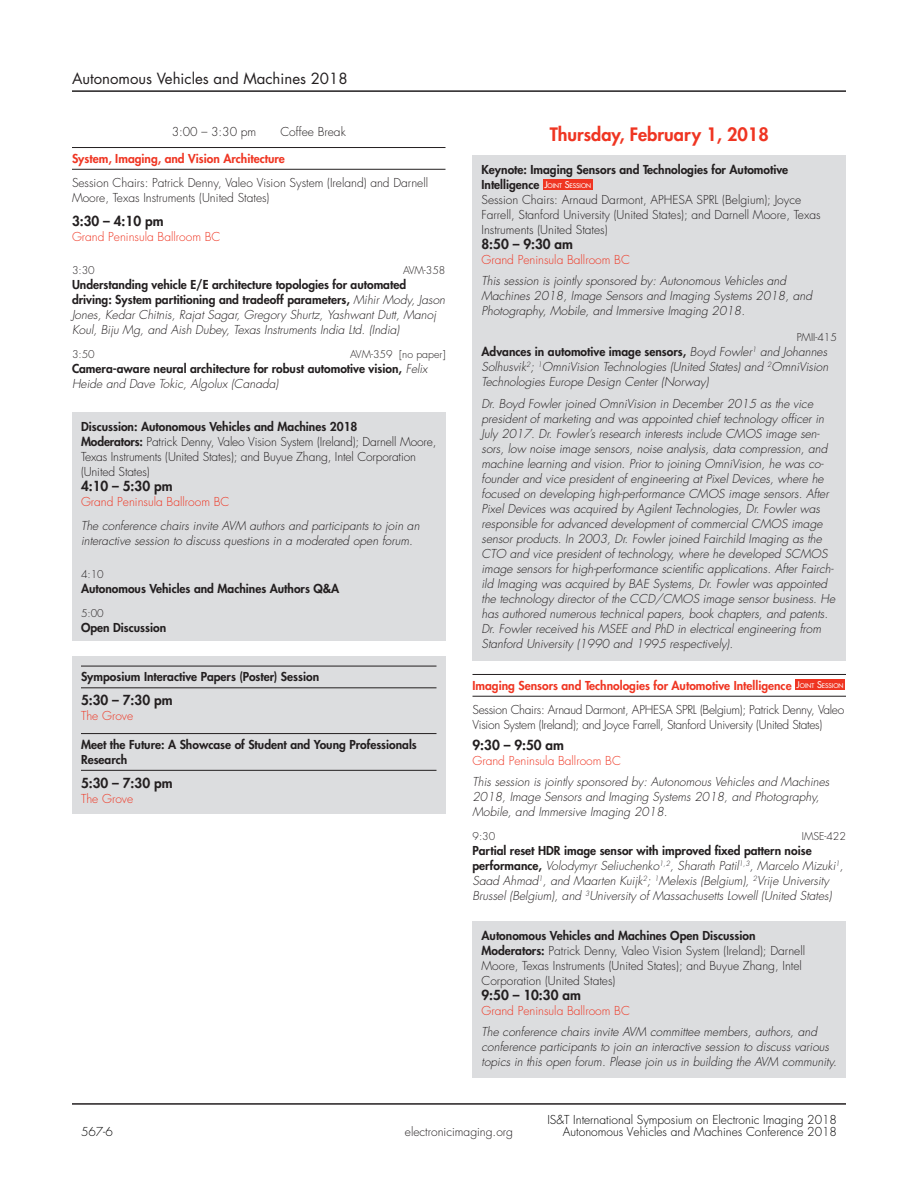
<style>
.page{position:relative;width:918px;height:1188px;background:#fff}
.page>*{position:absolute;margin:0;border:0;box-sizing:border-box;transform-origin:0 0}
.Txt_sb{font:800 18px "Futura Std";color:#ef3522}
.t1{font:15px "Futura Std";color:#231f20}
.Time{font:800 13.5px "Futura Std";color:#231f20}
.Txt_sb-2{font:800 13.5px "Futura Std";color:#231f20}
.Txt_sb-3{font:italic 300 12px/15px "Futura Std";color:#231f20}
.Txt_sb-4{font:300 12px/15px "Futura Std";color:#231f20}
.Keynote_Hd{font:800 12px/15px "Futura Std";color:#231f20}
.Txt_sb-5{font:300 12px/15px "Futura Std";letter-spacing:-.025em;color:#231f20}
.Txt{font:300 12px "Futura Std";color:#ef3522}
.Event{font:800 12px/15px "Futura Std";color:#231f20}
.t2{font:300 12px/12px "Futura Std";color:#000;text-align:right}
.Event-2{font:800 12px "Futura Std";color:#ef3522}
.Txt_sb-6{font:300 12px "Futura Std";color:#ef3522}
.Paper_No{font:300 10.5px "Futura Std";color:#231f20}
.Txt-2{font:500 6.3px "Futura Std";color:#fff}
.s1{font-weight:800;font-style:normal}
.s2{font-weight:300;font-style:italic}
.s3{font-weight:800}
.s4{font-size:9px}
</style>
<div class="page">
<hr style="left:72px;top:90px;width:774px;height:2px;background:#231f20">
<hr style="left:72px;top:1103px;width:774px;height:2px;background:#231f20">
<hr style="left:72px;top:147px;width:374px;height:1px;background:#231f20">
<hr style="left:72px;top:169px;width:374px;height:1px;background:#231f20">
<div style="left:72px;top:412px;width:374px;height:229px;background:#dcdddf"></div>
<div style="left:72px;top:657px;width:374px;height:157px;background:#dcdddf"></div>
<hr style="left:81px;top:666px;width:355px;height:1px;background:#231f20">
<hr style="left:81px;top:687px;width:355px;height:1px;background:#231f20">
<hr style="left:81px;top:733px;width:355px;height:1px;background:#231f20">
<hr style="left:81px;top:770px;width:355px;height:1px;background:#231f20">
<hr style="left:472px;top:674px;width:374px;height:1px;background:#231f20">
<hr style="left:472px;top:696px;width:374px;height:1px;background:#231f20">
<div style="left:472px;top:155px;width:374px;height:506px;background:#dcdddf"></div>
<div style="left:543px;top:179px;width:50px;height:10px;background:#ef3522"></div>
<div style="left:795px;top:679px;width:50px;height:11px;background:#ef3522"></div>
<div style="left:472px;top:921px;width:374px;height:157px;background:#dcdddf"></div>
<p class="t1" style="left:72px;top:69px;width:277px">Autonomous Vehicles and Machines 2018</p>
<p class="Txt_sb-4" style="left:172px;top:124px;width:86px">3:00 – 3:30 pm</p>
<p class="Txt_sb-4" style="left:280px;top:124px;width:67px">Coffee Break</p>
<p class="Event-2" style="left:72px;top:151px;width:214px">System, Imaging, and Vision Architecture</p>
<p class="Txt_sb-4" style="left:72px;top:175px;width:358px">Session Chairs: Patrick Denny, Valeo Vision System (Ireland) and Darnell<br>Moore, Texas Instruments (United States)</p>
<p class="Time" style="left:72px;top:212px;width:93px">3:30 – 4:10 pm</p>
<p class="Txt" style="left:72px;top:229px;width:150px">Grand Peninsula Ballroom BC</p>
<p class="Paper_No" style="left:72px;top:264px;width:24px">3:30</p>
<p class="Paper_No" style="left:403px;top:264px;width:44px">AVM-358</p>
<p class="Txt_sb-3" style="left:72px;top:277px;width:375px"><span class="s1">Understanding vehicle E/E architecture topologies for automated driving: System partitioning and tradeoff parameters,</span> Mihir Mody, Jason Jones, Kedar Chitnis, Rajat Sagar, Gregory Shurtz, Yashwant Dutt, Manoj Koul, Biju Mg, and Aish Dubey, Texas Instruments India Ltd. (India)</p>
<p class="Paper_No" style="left:72px;top:348px;width:24px">3:50</p>
<p class="Paper_No" style="left:350px;top:348px;width:97px">AVM-359 [no paper]</p>
<p class="Keynote_Hd" style="left:72px;top:361px;width:357px">Camera-aware neural architecture for robust automotive vision, <span class="s2">Felix<br>Heide and Dave Tokic, Algolux (Canada)</span></p>
<p class="Keynote_Hd" style="left:81px;top:419px;width:278px">Discussion: Autonomous Vehicles and Machines 2018</p>
<p class="Txt_sb-4" style="left:81px;top:434px;width:357px"><span class="s3">Moderators:</span> Patrick Denny, Valeo Vision System (Ireland); Darnell Moore,<br>Texas Instruments (United States); and Buyue Zhang, Intel Corporation (United States)</p>
<p class="Time" style="left:81px;top:477px;width:93px">4:10 – 5:30 pm</p>
<p class="Txt_sb-6" style="left:81px;top:494px;width:150px">Grand Peninsula Ballroom BC</p>
<p class="Txt_sb-3" style="left:81px;top:518px;width:340px">The conference chairs invite AVM authors and participants to join an interactive session to discuss questions in a moderated open forum.</p>
<p class="Paper_No" style="left:81px;top:568px;width:24px">4:10</p>
<p class="Keynote_Hd" style="left:81px;top:581px;width:260px">Autonomous Vehicles and Machines Authors Q&amp;A</p>
<p class="Paper_No" style="left:81px;top:607px;width:24px">5:00</p>
<p class="Keynote_Hd" style="left:81px;top:620px;width:87px">Open Discussion</p>
<p class="Event" style="left:81px;top:670px;width:240px">Symposium Interactive Papers (Poster) Session</p>
<p class="Txt_sb-2" style="left:81px;top:692px;width:93px">5:30 – 7:30 pm</p>
<p class="Txt" style="left:81px;top:709px;width:54px">The Grove</p>
<p class="Event" style="left:81px;top:737px;width:337px">Meet the Future: A Showcase of Student and Young Professionals<br>Research</p>
<p class="Txt_sb-2" style="left:81px;top:774px;width:93px">5:30 – 7:30 pm</p>
<p class="Txt" style="left:81px;top:791px;width:54px">The Grove</p>
<p class="Txt_sb" style="left:550px;top:123px;width:221px">Thursday, February 1, 2018</p>
<p class="Keynote_Hd" style="left:482px;top:162px;width:308px">Keynote: Imaging Sensors and Technologies for Automotive<br>Intelligence</p>
<p class="Txt-2" style="left:544px;top:182px;width:48px"><span class="s4">J</span>OINT <span class="s4">S</span>ESSION</p>
<p class="Txt_sb-4" style="left:482px;top:193px;width:341px">Session Chairs: Arnaud Darmont, APHESA SPRL (Belgium); Joyce<br>Farrell, Stanford University (United States); and Darnell Moore, Texas<br>Instruments (United States)</p>
<p class="Time" style="left:482px;top:236px;width:93px">8:50 – 9:30 am</p>
<p class="Txt" style="left:482px;top:253px;width:150px">Grand Peninsula Ballroom BC</p>
<p class="Txt_sb-3" style="left:482px;top:274px;width:332px">This session is jointly sponsored by: Autonomous Vehicles and<br>Machines 2018, Image Sensors and Imaging Systems 2018, and<br>Photography, Mobile, and Immersive Imaging 2018.</p>
<p class="Paper_No" style="left:797px;top:331px;width:42px">PMII-415</p>
<p class="Txt_sb-3" style="left:482px;top:344px;width:348px;text-align:justify"><span class="s1">Advances in automotive image sensors,</span> Boyd Fowler<sup>1</sup> and Johannes Solhusvik<sup>2</sup>; <sup>1</sup>OmniVision Technologies (United States) and <sup>2</sup>OmniVision Technologies Europe Design Center (Norway)</p>
<p class="Txt_sb-3" style="left:482px;top:397px;width:355px">Dr. Boyd Fowler joined OmniVision in December 2015 as the vice president of marketing and was appointed chief technology officer in July 2017. Dr. Fowler’s research interests include CMOS image sen&shy;sors, low noise image sensors, noise analysis, data compression, and machine learning and vision. Prior to joining OmniVision, he was co&shy;founder and vice president of engineering at Pixel Devices, where he focused on developing high-performance CMOS image sensors. After Pixel Devices was acquired by Agilent Technologies, Dr. Fowler was responsible for advanced development of commercial CMOS image sensor products. In 2003, Dr. Fowler joined Fairchild Imaging as the CTO and vice president of technology, where he developed SCMOS image sensors for high-performance scientific applications. After Fairch&shy;ild Imaging was acquired by BAE Systems, Dr. Fowler was appointed the technology director of the CCD/CMOS image sensor business. He has authored numerous technical papers, book chapters, and patents.<br>Dr. Fowler received his MSEE and PhD in electrical engineering from Stanford University (1990 and 1995 respectively).</p>
<p class="Event-2" style="left:473px;top:678px;width:321px">Imaging Sensors and Technologies for Automotive Intelligence</p>
<p class="Txt-2" style="left:797px;top:682px;width:48px"><span class="s4">J</span>OINT <span class="s4">S</span>ESSION</p>
<p class="Txt_sb-5" style="left:472px;top:702px;width:373px">Session Chairs: Arnaud Darmont, APHESA SPRL (Belgium); Patrick Denny, Valeo<br>Vision System (Ireland); and Joyce Farrell, Stanford University (United States)</p>
<p class="Time" style="left:472px;top:736px;width:93px">9:30 – 9:50 am</p>
<p class="Txt" style="left:472px;top:753px;width:150px">Grand Peninsula Ballroom BC</p>
<p class="Txt_sb-3" style="left:472px;top:774px;width:358px">This session is jointly sponsored by: Autonomous Vehicles and Machines<br>2018, Image Sensors and Imaging Systems 2018, and Photography,<br>Mobile, and Immersive Imaging 2018.</p>
<p class="Paper_No" style="left:472px;top:830px;width:24px">9:30</p>
<p class="Paper_No" style="left:802px;top:830px;width:46px">IMSE-422</p>
<p class="Txt_sb-3" style="left:472px;top:843px;width:373px"><span class="s1">Partial reset HDR image sensor with improved fixed pattern noise performance,</span> Volodymyr Seliuchenko<sup>1,2</sup>, Sharath Patil<sup>1,3</sup>, Marcelo Mizuki<sup>1</sup>, Saad Ahmad<sup>1</sup>, and Maarten Kuijk<sup>2</sup>; <sup>1</sup>Melexis (Belgium), <sup>2</sup>Vrije University Brussel (Belgium), and <sup>3</sup>University of Massachusetts Lowell (United States)</p>
<p class="Keynote_Hd" style="left:482px;top:928px;width:276px">Autonomous Vehicles and Machines Open Discussion</p>
<p class="Txt_sb-4" style="left:482px;top:944px;width:325px"><span class="s3">Moderators:</span> Patrick Denny, Valeo Vision System (Ireland); Darnell<br>Moore, Texas Instruments (United States); and Buyue Zhang, Intel<br>Corporation (United States)</p>
<p class="Time" style="left:482px;top:987px;width:101px">9:50 – 10:30 am</p>
<p class="Txt" style="left:482px;top:1004px;width:150px">Grand Peninsula Ballroom BC</p>
<p class="Txt_sb-3" style="left:482px;top:1025px;width:357px">The conference chairs invite AVM committee members, authors, and conference participants to join an interactive session to discuss various topics in this open forum. Please join us in building the AVM community.</p>
<p class="t2" style="left:81px;top:1126px;width:34px">567-6</p>
<p class="Txt_sb-4" style="left:405px;top:1124px;width:110px">electronicimaging.org</p>
<p class="t2" style="left:547px;top:1114px;width:291px">IS&amp;T International Symposium on Electronic Imaging 2018<br>Autonomous Vehicles and Machines Conference 2018</p>
</div>
